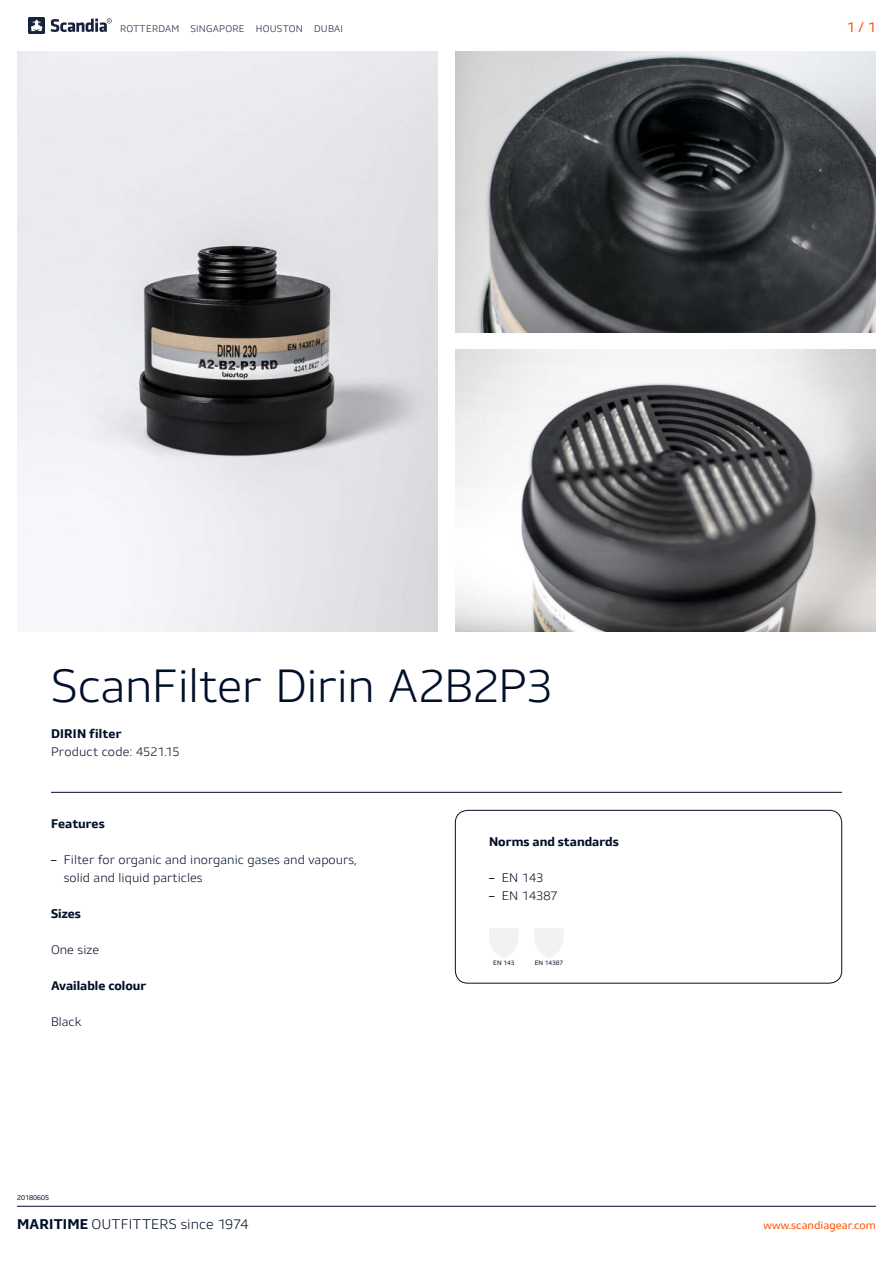
<style>
.page{position:relative;width:893px;height:1263px;background:#fff}
.page>*{position:absolute;margin:0;border:0;box-sizing:border-box;transform-origin:0 0}
.t1{font:300 45px "Stratus";letter-spacing:-.02em;color:#000f28}
.t2{font:300 13.5px "Stratus";color:#000f28}
.t3{font:13.5px "Stratus";color:#ff5000}
.t4{font:300 12px/18px "Stratus";color:#000f28}
.t5{font:700 12px "Stratus";color:#000f28}
.t6{font:10.5px "Stratus";color:#ff5000}
.t7{font:300 9.3px "Stratus";letter-spacing:.02em;color:#17223c}
.t8{font:6.75px "Stratus";color:#000f28}
.t9{font:6.15px "Stratus";color:#000f29}
.s1{font-weight:400}
.s2{font-weight:700}
</style>
<div class="page">
<hr style="left:51px;top:792px;width:791px;height:1px;background:#000f28">
<img style="left:17px;top:51px;width:421px;height:580px">
<img style="left:455px;top:51px;width:421px;height:282px">
<img style="left:455px;top:350px;width:421px;height:281px">
<svg style="left:455px;top:810px;width:387px;height:173px"></svg>
<svg style="left:489px;top:928px;width:30px;height:31px"></svg>
<svg style="left:534px;top:928px;width:30px;height:31px"></svg>
<hr style="left:17px;top:1206px;width:859px;height:1px;background:#000f28">
<svg style="left:51px;top:18px;width:61px;height:14px"></svg>
<svg style="left:28px;top:17px;width:17px;height:17px"></svg>
<p class="t7" style="left:120px;top:23px;width:225px">ROTTERDAM SINGAPORE HOUSTON DUBAI</p>
<p class="t3" style="left:847px;top:19px;width:31px">1 / 1</p>
<h1 class="t1" style="left:51px;top:667px;width:503px">ScanFilter Dirin A2B2P3</h1>
<p class="t5" style="left:51px;top:727px;width:72px">DIRIN filter</p>
<p class="t4" style="left:51px;top:744px;width:130px">Product code: 4521.15</p>
<p class="t5" style="left:51px;top:817px;width:55px">Features</p>
<p class="t4" style="left:64px;top:852px;width:294px;text-indent:-13px"><span class="s1">–</span> Filter for organic and inorganic gases and vapours, solid and liquid particles</p>
<p class="t5" style="left:51px;top:907px;width:32px">Sizes</p>
<p class="t4" style="left:51px;top:942px;width:50px">One size</p>
<p class="t5" style="left:51px;top:979px;width:97px">Available colour</p>
<p class="t4" style="left:51px;top:1014px;width:32px">Black</p>
<p class="t8" style="left:17px;top:1194px;width:34px">20180605</p>
<p class="t5" style="left:489px;top:835px;width:131px">Norms and standards</p>
<p class="t4" style="left:489px;top:870px;width:56px"><span class="s1">–</span> EN 143</p>
<p class="t4" style="left:489px;top:888px;width:70px"><span class="s1">–</span> EN 14387</p>
<p class="t9" style="left:493px;top:959px;width:23px">EN 143</p>
<p class="t9" style="left:535px;top:959px;width:30px">EN 14387</p>
<p class="t2" style="left:17px;top:1216px;width:233px"><span class="s2">MARITIME</span> OUTFITTERS since 1974</p>
<p class="t6" style="left:763px;top:1221px;width:114px">www.scandiagear.com</p>
</div>
